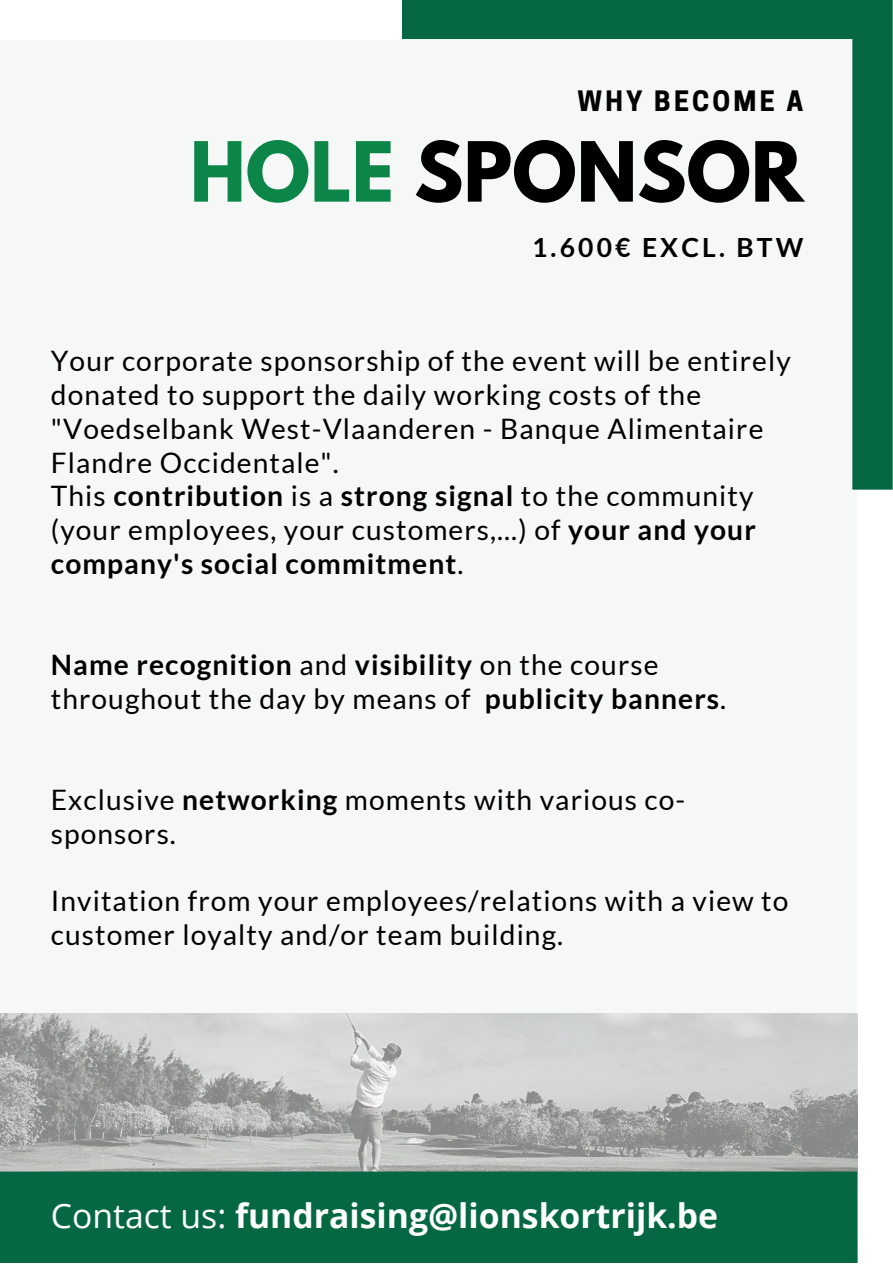
<style>
.page{position:relative;width:893px;height:1264px;background:#fff}
.page>*{position:absolute;margin:0;border:0;box-sizing:border-box;transform-origin:0 0}
.t1{font:700 73.35px "League Spartan";color:#000}
.t2{font:700 33.75px "Open Sans";color:#fbfefc}
.t3{font:28.2px/33.8px "Lato";letter-spacing:.04em;color:#000}
.t4{font:700 28.2px/33.8px "Lato";letter-spacing:.04em;color:#000;text-align:justify}
.t5{font:700 26.4px "Lato";letter-spacing:.12em;color:#000}
.t6{font:700 26.4px "Cooper Hewitt";letter-spacing:.12em;color:#000}
.s1{color:#0b8648}
.s2{font-weight:400}
.s3{font-weight:700}
</style>
<div class="page">
<div style="left:0;top:40px;width:856px;height:1222px;background:#f5f8f6"></div>
<svg style="left:402px;top:0;width:490px;height:489px"></svg>
<img style="left:0;top:1013px;width:857px;height:158px">
<div style="left:0;top:1171px;width:857px;height:91px;background:#066842"></div>
<p class="t6" style="left:577px;top:92px;width:227px">WHY BECOME A</p>
<p class="t1" style="left:190px;top:136px;width:615px"><span class="s1">HOLE</span> SPONSOR</p>
<p class="t5" style="left:532px;top:231px;width:273px">1.600€ EXCL. BTW</p>
<p class="t3" style="left:51px;top:343px;width:741px">Your corporate sponsorship of the event will be entirely donated to support the daily working costs of the "Voedselbank West-Vlaanderen - Banque Alimentaire Flandre Occidentale".</p>
<p class="t4" style="left:51px;top:478px;width:706px"><span class="s2">This</span> contribution <span class="s2">is a</span> strong signal <span class="s2">to the community (your employees, your customers,...) of</span> your and your company's social commitment<span class="s2">.</span></p>
<p class="t4" style="left:51px;top:647px;width:677px">Name recognition <span class="s2">and</span> visibility <span class="s2">on the course throughout the day by means of</span> publicity banners<span class="s2">.</span></p>
<p class="t3" style="left:51px;top:782px;width:636px">Exclusive <span class="s3">networking</span> moments with various co&shy;sponsors.</p>
<p class="t3" style="left:51px;top:883px;width:739px">Invitation from your employees/relations with a view to customer loyalty and/or team building.</p>
<p class="t2" style="left:51px;top:1191px;width:668px"><span class="s2">Contact us:</span> fundraising@lionskortrijk.be</p>
</div>
